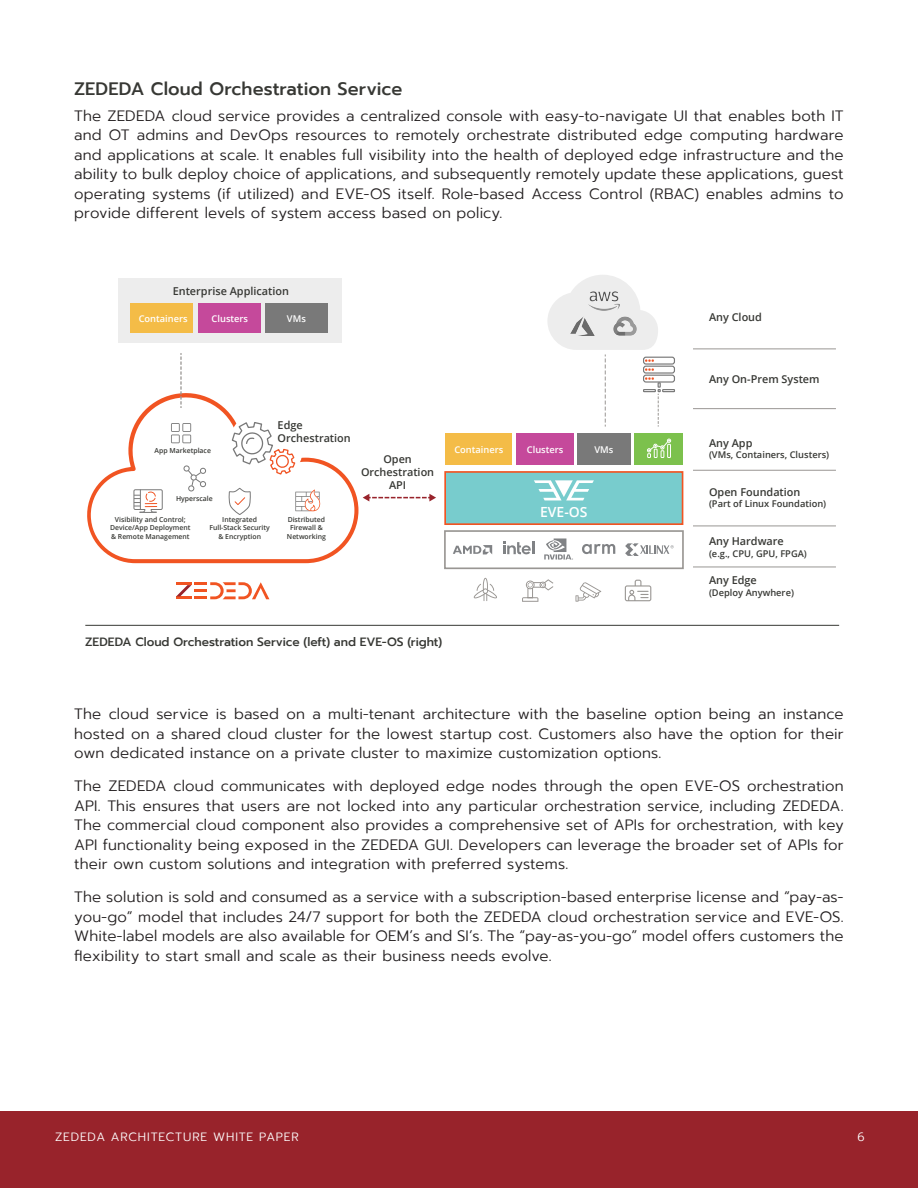
<style>
.page{position:relative;width:918px;height:1188px;background:#fff}
.page>*{position:absolute;margin:0;border:0;box-sizing:border-box;transform-origin:0 0}
.subheader{font:500 18px "Prompt";letter-spacing:.005em;color:#373834}
.body{font:300 15px/19.5px "Prompt";letter-spacing:.005em;color:#231f20;text-align:justify}
.t1{font:600 13.95px "Open Sans";color:#fff}
.t2{font:500 12px "Prompt";letter-spacing:-.005em;color:#373834}
.t3{font:300 12px "Prompt";letter-spacing:.07em;color:#fff}
.t4{font:600 10.8px/13px "Open Sans";color:#373834;text-align:center}
.t5{font:600 9.3px "Open Sans";color:#373834}
.t6{font:600 9.3px "Open Sans";color:#fff}
.t7{font:600 6.9px/8.2px "Open Sans";color:#373834;text-align:center}
</style>
<div class="page">
<div style="left:0;top:1111px;width:918px;height:77px;background:#98232b"></div>
<hr style="left:85px;top:625px;width:754px;height:1px;background:#373834">
<hr style="left:693px;top:408px;width:143px;height:1px;background:#999693">
<hr style="left:693px;top:470px;width:143px;height:1px;background:#999693">
<hr style="left:693px;top:526px;width:143px;height:1px;background:#999693">
<hr style="left:693px;top:567px;width:143px;height:1px;background:#999693">
<hr style="left:693px;top:349px;width:143px;height:1px;background:#999693">
<svg style="left:176px;top:582px;width:93px;height:17px"></svg>
<svg style="left:87px;top:393px;width:276px;height:171px"></svg>
<svg style="left:363px;top:494px;width:73px;height:7px"></svg>
<div style="left:635px;top:434px;width:48px;height:31px;background:#7cc14d"></div>
<svg style="left:647px;top:439px;width:24px;height:19px"></svg>
<svg style="left:184px;top:466px;width:22px;height:25px"></svg>
<div style="left:227px;top:411px;width:76px;height:75px;background:#fff;border-radius:50%"></div>
<svg style="left:180px;top:353px;width:2px;height:55px"></svg>
<div style="left:118px;top:279px;width:224px;height:64px;background:#ededed"></div>
<div style="left:130px;top:304px;width:63px;height:29px;background:#f4bc47"></div>
<div style="left:198px;top:304px;width:62px;height:29px;background:#c5499b"></div>
<div style="left:265px;top:304px;width:63px;height:29px;background:#797979"></div>
<div style="left:446px;top:434px;width:66px;height:31px;background:#f4bc47"></div>
<div style="left:516px;top:434px;width:58px;height:31px;background:#c5499b"></div>
<div style="left:577px;top:434px;width:54px;height:31px;background:#797979"></div>
<div style="left:444px;top:530px;width:240px;height:39px;border:2px solid #999693"></div>
<svg style="left:547px;top:275px;width:128px;height:152px"></svg>
<img style="left:570px;top:316px;width:25px;height:19px">
<img style="left:595px;top:311px;width:59px;height:31px">
<img style="left:589px;top:292px;width:31px;height:18px">
<svg style="left:504px;top:541px;width:30px;height:13px"></svg>
<svg style="left:582px;top:544px;width:33px;height:10px"></svg>
<svg style="left:544px;top:538px;width:29px;height:22px"></svg>
<svg style="left:171px;top:423px;width:20px;height:20px"></svg>
<svg style="left:133px;top:489px;width:30px;height:24px"></svg>
<svg style="left:228px;top:421px;width:92px;height:95px"></svg>
<svg style="left:453px;top:545px;width:39px;height:9px"></svg>
<svg style="left:625px;top:543px;width:49px;height:13px"></svg>
<svg style="left:522px;top:579px;width:31px;height:23px"></svg>
<svg style="left:474px;top:578px;width:23px;height:23px"></svg>
<svg style="left:575px;top:582px;width:26px;height:20px"></svg>
<svg style="left:625px;top:580px;width:26px;height:21px"></svg>
<div style="left:445px;top:472px;width:238px;height:52px;background:#78cccd"></div>
<div style="left:444px;top:471px;width:239px;height:54px;border:2px solid #f15422"></div>
<svg style="left:534px;top:480px;width:60px;height:20px"></svg>
<p class="subheader" style="left:74px;top:75px;width:330px">ZEDEDA Cloud Orchestration Service</p>
<p class="body" style="left:74px;top:106px;width:771px">The ZEDEDA cloud service provides a centralized console with easy-to-navigate UI that enables both IT and OT admins and DevOps resources to remotely orchestrate distributed edge computing hardware and applications at scale. It enables full visibility into the health of deployed edge infrastructure and the ability to bulk deploy choice of applications, and subsequently remotely update these applications, guest operating systems (if utilized) and EVE-OS itself. Role-based Access Control (RBAC) enables admins to provide different levels of system access based on policy.</p>
<p class="t4" style="left:173px;top:285px;width:118px">Enterprise Application</p>
<p class="t6" style="left:139px;top:312px;width:51px">Containers</p>
<p class="t6" style="left:212px;top:312px;width:38px">Clusters</p>
<p class="t6" style="left:287px;top:312px;width:20px">VMs</p>
<p class="t4" style="left:278px;top:418px;width:75px;text-align:left">Edge<br>Orchestration</p>
<p class="t7" style="left:155px;top:446px;width:58px">App Marketplace</p>
<p class="t4" style="left:361px;top:452px;width:75px">Open<br>Orchestration<br>API</p>
<p class="t6" style="left:454px;top:444px;width:51px">Containers</p>
<p class="t6" style="left:527px;top:444px;width:38px">Clusters</p>
<p class="t6" style="left:594px;top:444px;width:20px">VMs</p>
<p class="t7" style="left:176px;top:494px;width:38px">Hyperscale</p>
<p class="t7" style="left:110px;top:515px;width:82px">Visibility and Control;<br>Device/App Deployment &amp; Remote Management</p>
<p class="t7" style="left:209px;top:515px;width:62px">Integrated<br>Full-Stack Security &amp; Encryption</p>
<p class="t7" style="left:287px;top:515px;width:40px">Distributed<br>Firewall &amp;<br>Networking</p>
<p class="t1" style="left:540px;top:502px;width:49px">EVE-OS</p>
<p class="t2" style="left:85px;top:633px;width:358px">ZEDEDA Cloud Orchestration Service (left) and EVE-OS (right)</p>
<p class="t4" style="left:709px;top:310px;width:54px">Any Cloud</p>
<p class="t4" style="left:709px;top:372px;width:112px">Any On-Prem System</p>
<p class="t4" style="left:709px;top:436px;width:45px">Any App</p>
<p class="t5" style="left:709px;top:448px;width:122px">(VMs, Containers, Clusters)</p>
<p class="t4" style="left:709px;top:486px;width:93px">Open Foundation</p>
<p class="t5" style="left:709px;top:498px;width:119px">(Part of Linux Foundation)</p>
<p class="t4" style="left:709px;top:535px;width:76px">Any Hardware</p>
<p class="t5" style="left:709px;top:547px;width:99px">(e.g., CPU, GPU, FPGA)</p>
<p class="t4" style="left:709px;top:574px;width:49px">Any Edge</p>
<p class="t5" style="left:709px;top:586px;width:86px">(Deploy Anywhere)</p>
<p class="body" style="left:74px;top:704px;width:771px">The cloud service is based on a multi-tenant architecture with the baseline option being an instance hosted on a shared cloud cluster for the lowest startup cost. Customers also have the option for their own dedicated instance on a private cluster to maximize customization options.</p>
<p class="body" style="left:74px;top:776px;width:771px">The ZEDEDA cloud communicates with deployed edge nodes through the open EVE-OS orchestration API. This ensures that users are not locked into any particular orchestration service, including ZEDEDA.<br>The commercial cloud component also provides a comprehensive set of APIs for orchestration, with key API functionality being exposed in the ZEDEDA GUI. Developers can leverage the broader set of APIs for their own custom solutions and integration with preferred systems.</p>
<p class="body" style="left:74px;top:887px;width:771px">The solution is sold and consumed as a service with a subscription-based enterprise license and “pay-as&shy;you-go” model that includes 24/7 support for both the ZEDEDA cloud orchestration service and EVE-OS.<br>White-label models are also available for OEM’s and SI’s. The “pay-as-you-go” model offers customers the flexibility to start small and scale as their business needs evolve.</p>
<p class="t3" style="left:55px;top:1128px;width:245px">ZEDEDA ARCHITECTURE WHITE PAPER</p>
<p class="t3" style="left:857px;top:1128px;width:9px">6</p>
</div>
